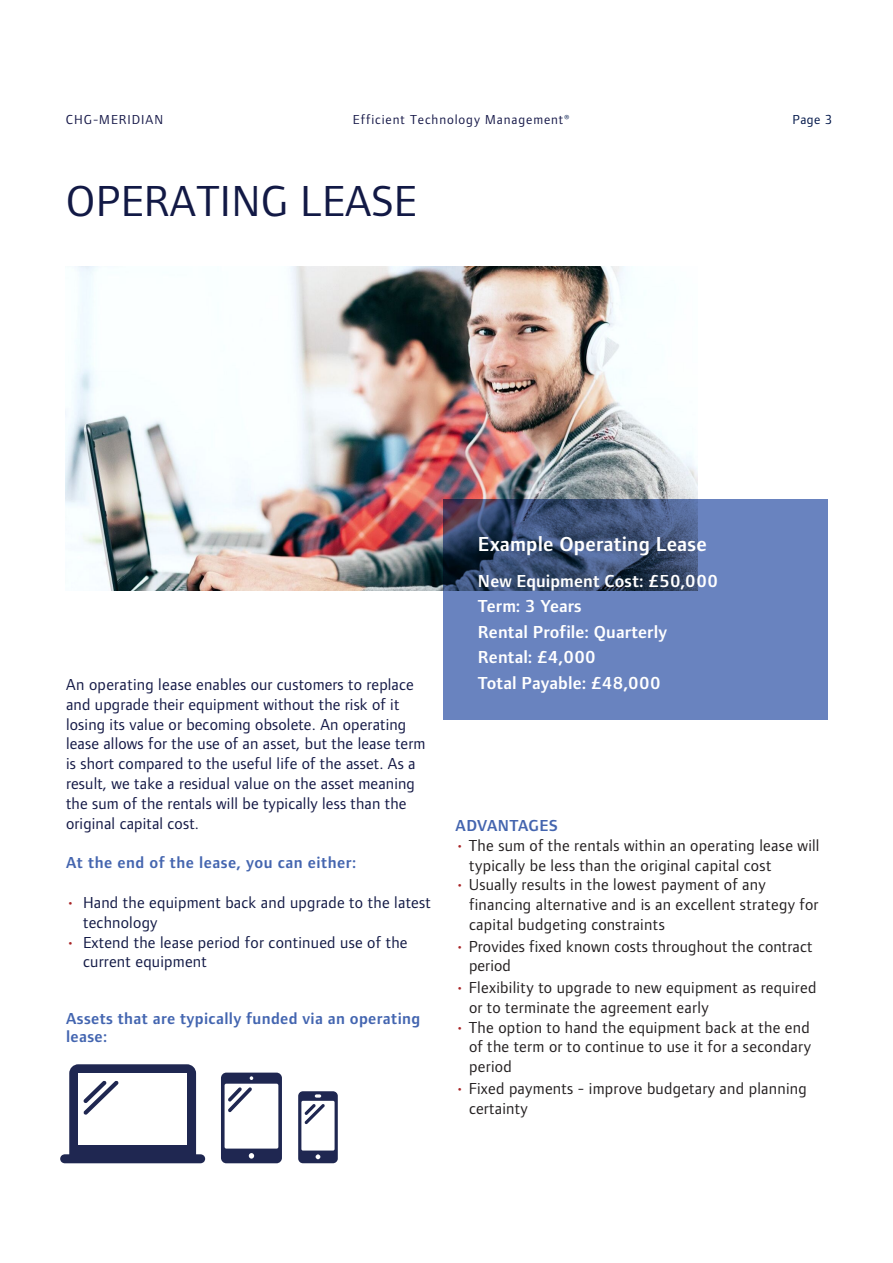
<style>
.page{position:relative;width:893px;height:1263px;background:#fff}
.page>*{position:absolute;margin:0;border:0;box-sizing:border-box;transform-origin:0 0}
.t1{font:45px "Foundry Form Sans OT2";letter-spacing:.005em;color:#121945}
.t2{font:600 21px "Foundry Form Sans OT2";letter-spacing:.01em;color:#fff}
.t3{font:600 18px/25.5px "Foundry Form Sans OT2";letter-spacing:.01em;color:#fff}
.t4{font:16.5px/19.8px "Foundry Form Sans OT2";letter-spacing:.015em;color:#231f20}
.t5{font:16.5px/19.8px "Foundry Form Sans OT2";letter-spacing:.01em;color:#131845}
.t6{font:16.5px/19.8px "Foundry Form Sans OT2";letter-spacing:.015em;color:#121945}
.t7{font:600 16.5px/18.5px "Foundry Form Sans OT2";letter-spacing:.02em;color:#4365b0}
.t8{font:600 16.5px "Foundry Form Sans OT2";letter-spacing:.03em;color:#4465af}
.t9{font:13.5px "Foundry Form Sans OT2";letter-spacing:.07em;color:#171949}
.t10{font:13.5px "Foundry Form Sans OT2";color:#001649}
.s1{color:#00174a}
.s2{color:#a82426}
</style>
<div class="page">
<img style="left:66px;top:266px;width:631px;height:324px">
<svg style="left:443px;top:499px;width:385px;height:221px;background:#536595"></svg>
<svg style="left:455px;top:507px;width:371px;height:211px;background:#5c74aa"></svg>
<svg style="left:298px;top:1091px;width:40px;height:72px"></svg>
<svg style="left:221px;top:1072px;width:61px;height:91px"></svg>
<svg style="left:60px;top:1064px;width:145px;height:99px"></svg>
<p class="t9" style="left:66px;top:110px;width:99px">CHG-MERIDIAN</p>
<p class="t9" style="left:353px;top:113px;width:218px">Efficient Technology Management<span class="s1">®</span></p>
<p class="t10" style="left:792px;top:110px;width:41px">Page 3</p>
<h1 class="t1" style="left:66px;top:178px;width:352px">OPERATING LEASE</h1>
<p class="t5" style="left:66px;top:674px;width:361px">An operating lease enables our customers to replace and upgrade their equipment without the risk of it losing its value or becoming obsolete. An operating lease allows for the use of an asset, but the lease term is short compared to the useful life of the asset. As a result, we take a residual value on the asset meaning the sum of the rentals will be typically less than the original capital cost.</p>
<p class="t8" style="left:66px;top:851px;width:292px">At the end of the lease, you can either:</p>
<p class="t6" style="left:83px;top:893px;width:349px;text-indent:-17px"><span class="s2">•</span> Hand the equipment back and upgrade to the latest technology</p>
<p class="t6" style="left:83px;top:933px;width:326px;text-indent:-17px"><span class="s2">•</span> Extend the lease period for continued use of the current equipment</p>
<p class="t7" style="left:66px;top:1010px;width:356px">Assets that are typically funded via an operating lease:</p>
<p class="t2" style="left:478px;top:528px;width:230px">Example Operating Lease</p>
<p class="t3" style="left:478px;top:569px;width:241px">New Equipment Cost: £50,000<br>Term: 3 Years<br>Rental Profile: Quarterly<br>Rental: £4,000<br>Total Payable: £48,000</p>
<p class="t8" style="left:455px;top:813px;width:104px">ADVANTAGES</p>
<p class="t4" style="left:469px;top:834px;width:352px;text-indent:-13px"><span class="s2">•</span> The sum of the rentals within an operating lease will typically be less than the original capital cost</p>
<p class="t4" style="left:469px;top:874px;width:351px;text-indent:-13px"><span class="s2">•</span> Usually results in the lowest payment of any financing alternative and is an excellent strategy for capital budgeting constraints</p>
<p class="t4" style="left:469px;top:937px;width:345px;text-indent:-13px"><span class="s2">•</span> Provides fixed known costs throughout the contract period</p>
<p class="t4" style="left:469px;top:977px;width:349px;text-indent:-13px"><span class="s2">•</span> Flexibility to upgrade to new equipment as required or to terminate the agreement early</p>
<p class="t4" style="left:469px;top:1016px;width:344px;text-align:justify;text-indent:-13px"><span class="s2">•</span> The option to hand the equipment back at the end of the term or to continue to use it for a secondary period</p>
<p class="t4" style="left:469px;top:1079px;width:339px;text-indent:-13px"><span class="s2">•</span> Fixed payments - improve budgetary and planning certainty</p>
</div>
